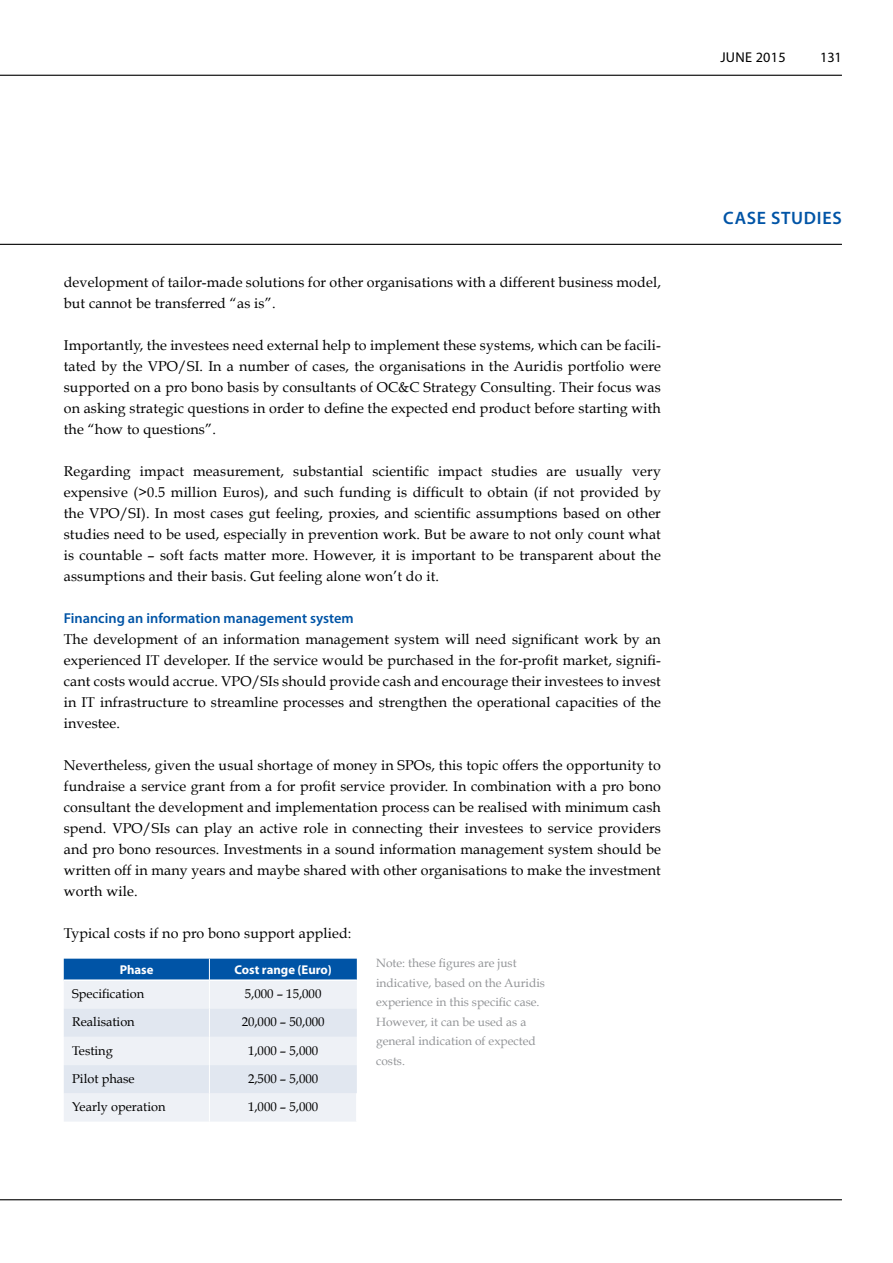
<style>
.page{position:relative;width:893px;height:1263px;background:#fff}
.page>*{position:absolute;margin:0;border:0;box-sizing:border-box;transform-origin:0 0}
.t1{font:600 18px "Myriad Pro";letter-spacing:.04em;color:#0054a6}
.t2{font:600 14.4px "Myriad Pro";color:#0054a6}
.t3{font:14.25px/21px "Book Antiqua";letter-spacing:.01em;color:#000;text-align:justify}
.t4{font:14.25px "Myriad Pro";letter-spacing:.02em;color:#000}
.t5{font:12.75px "Book Antiqua";color:#000}
.t6{font:700 12.75px "Myriad Pro";color:#fff}
.t7{font:12px/19.5px "Book Antiqua";color:#939598}
</style>
<div class="page">
<hr style="left:0;top:244px;width:842px;height:1px;background:#000">
<hr style="left:0;top:1199px;width:842px;height:1px;background:#000">
<hr style="left:0;top:75px;width:842px;height:1px;background:#000">
<svg style="left:64px;top:959px;width:293px;height:162px;background:#cbd9e9"></svg>
<p class="t4" style="left:720px;top:49px;width:67px">JUNE 2015</p>
<p class="t4" style="left:820px;top:49px;width:23px">131</p>
<p class="t3" style="left:64px;top:271px;width:599px">development of tailor-made solutions for other organisations with a different business model, but cannot be transferred “as is”.</p>
<p class="t3" style="left:64px;top:334px;width:599px">Importantly, the investees need external help to implement these systems, which can be facili&shy;tated by the VPO/SI. In a number of cases, the organisations in the Auridis portfolio were supported on a pro bono basis by consultants of OC&amp;C Strategy Consulting. Their focus was on asking strategic questions in order to define the expected end product before starting with the “how to questions”.</p>
<p class="t3" style="left:64px;top:460px;width:599px">Regarding impact measurement, substantial scientific impact studies are usually very expensive (&gt;0.5 million Euros), and such funding is difficult to obtain (if not provided by the VPO/SI). In most cases gut feeling, proxies, and scientific assumptions based on other studies need to be used, especially in prevention work. But be aware to not only count what is countable – soft facts matter more. However, it is important to be transparent about the assumptions and their basis. Gut feeling alone won’t do it.</p>
<p class="t2" style="left:64px;top:609px;width:292px">Financing an information management system</p>
<p class="t3" style="left:64px;top:628px;width:599px">The development of an information management system will need significant work by an experienced IT developer. If the service would be purchased in the for-profit market, signifi&shy;cant costs would accrue. VPO/SIs should provide cash and encourage their investees to invest in IT infrastructure to streamline processes and strengthen the operational capacities of the investee.</p>
<p class="t3" style="left:64px;top:754px;width:599px">Nevertheless, given the usual shortage of money in SPOs, this topic offers the opportunity to fundraise a service grant from a for profit service provider. In combination with a pro bono consultant the development and implementation process can be realised with minimum cash spend. VPO/SIs can play an active role in connecting their investees to service providers and pro bono resources. Investments in a sound information management system should be written off in many years and maybe shared with other organisations to make the investment worth wile.</p>
<p class="t3" style="left:64px;top:922px;width:289px">Typical costs if no pro bono support applied:</p>
<p class="t6" style="left:120px;top:961px;width:35px">Phase</p>
<p class="t6" style="left:234px;top:961px;width:99px">Cost range (Euro)</p>
<p class="t5" style="left:72px;top:986px;width:73px">Specification</p>
<p class="t5" style="left:245px;top:986px;width:78px">5,000 – 15,000</p>
<p class="t5" style="left:72px;top:1014px;width:64px">Realisation</p>
<p class="t5" style="left:242px;top:1014px;width:84px">20,000 – 50,000</p>
<p class="t5" style="left:72px;top:1042px;width:42px">Testing</p>
<p class="t5" style="left:248px;top:1042px;width:72px">1,000 – 5,000</p>
<p class="t5" style="left:72px;top:1070px;width:64px">Pilot phase</p>
<p class="t5" style="left:248px;top:1070px;width:72px">2,500 – 5,000</p>
<p class="t5" style="left:72px;top:1099px;width:95px">Yearly operation</p>
<p class="t5" style="left:248px;top:1099px;width:72px">1,000 – 5,000</p>
<p class="t7" style="left:376px;top:953px;width:170px">Note: these figures are just indicative, based on the Auridis experience in this specific case.<br>However, it can be used as a general indication of expected costs.</p>
<p class="t1" style="left:723px;top:206px;width:120px">CASE STUDIES</p>
</div>
